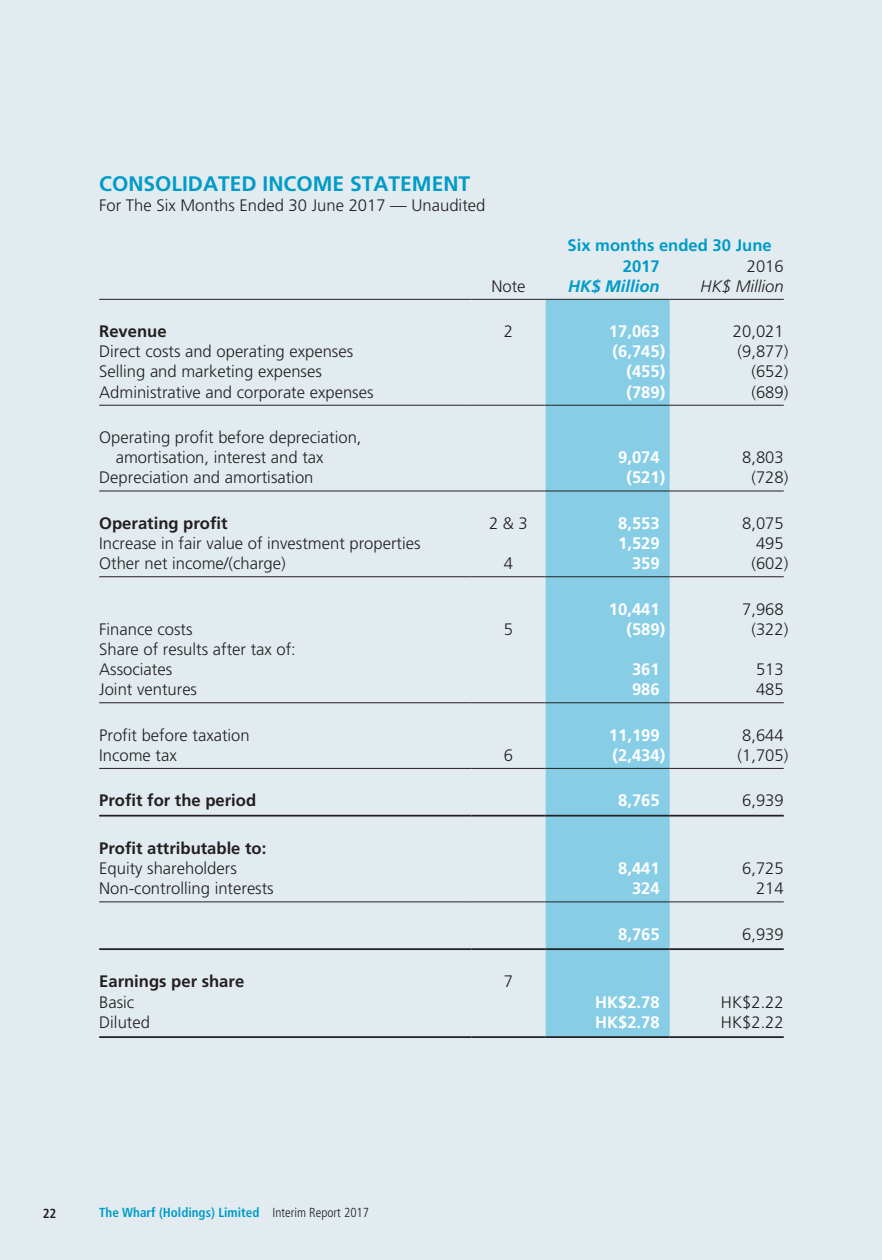
<style>
.page{position:relative;width:882px;height:1260px;background:#e2ecf0}
.page>*{position:absolute;margin:0;border:0;box-sizing:border-box;transform-origin:0 0}
._01_H1{font:700 21px "Frutiger LT Std";color:#009bc8}
._50_Table_txt{font:300 16.62px "Frutiger LT Std";color:#231f20}
._50_Table_txt-2{font:700 16.62px "Frutiger LT Std";color:#fff}
._50_Table_txt-3{font:700 16.62px "Frutiger LT Std";color:#231f20}
._00_txt{font:300 16.62px "Frutiger LT Std";color:#231f20}
._50_Table_txt-4{font:700 16.62px "Frutiger LT Std";color:#009bc8}
._50_Table_txt-5{font:italic 700 16.62px "Frutiger LT Std";color:#009bc8}
._50_Table_txt-6{font:italic 300 16.62px "Frutiger LT Std";color:#231f20}
.t1{font:700 condensed 13.12px "Frutiger LT Std";color:#009bc8}
.t2{font:700 condensed 13.12px "Frutiger LT Std";color:#231f20}
.s1{font-weight:300;color:#231f20}
</style>
<div class="page">
<div style="left:546px;top:300px;width:124px;height:736px;background:#87cde6"></div>
<hr style="left:99px;top:299px;width:372px;height:1px;background:#231f20">
<hr style="left:471px;top:299px;width:75px;height:1px;background:#231f20">
<hr style="left:546px;top:299px;width:124px;height:1px;background:#231f20">
<hr style="left:670px;top:299px;width:114px;height:1px;background:#231f20">
<hr style="left:99px;top:405px;width:372px;height:1px;background:#231f20">
<hr style="left:471px;top:405px;width:75px;height:1px;background:#231f20">
<hr style="left:546px;top:405px;width:124px;height:1px;background:#231f20">
<hr style="left:670px;top:405px;width:114px;height:1px;background:#231f20">
<hr style="left:99px;top:491px;width:372px;height:1px;background:#231f20">
<hr style="left:471px;top:491px;width:75px;height:1px;background:#231f20">
<hr style="left:546px;top:491px;width:124px;height:1px;background:#231f20">
<hr style="left:670px;top:491px;width:114px;height:1px;background:#231f20">
<hr style="left:99px;top:576px;width:372px;height:1px;background:#231f20">
<hr style="left:471px;top:576px;width:75px;height:1px;background:#231f20">
<hr style="left:546px;top:576px;width:124px;height:1px;background:#231f20">
<hr style="left:670px;top:576px;width:114px;height:1px;background:#231f20">
<hr style="left:99px;top:702px;width:372px;height:1px;background:#231f20">
<hr style="left:471px;top:702px;width:75px;height:1px;background:#231f20">
<hr style="left:546px;top:702px;width:124px;height:1px;background:#231f20">
<hr style="left:670px;top:702px;width:114px;height:1px;background:#231f20">
<hr style="left:99px;top:768px;width:372px;height:1px;background:#231f20">
<hr style="left:471px;top:768px;width:75px;height:1px;background:#231f20">
<hr style="left:546px;top:768px;width:124px;height:1px;background:#231f20">
<hr style="left:670px;top:768px;width:114px;height:1px;background:#231f20">
<hr style="left:99px;top:815px;width:372px;height:2px;background:#231f20">
<hr style="left:471px;top:815px;width:75px;height:2px;background:#231f20">
<hr style="left:546px;top:815px;width:124px;height:2px;background:#231f20">
<hr style="left:670px;top:815px;width:114px;height:2px;background:#231f20">
<hr style="left:99px;top:901px;width:372px;height:1px;background:#231f20">
<hr style="left:471px;top:901px;width:75px;height:1px;background:#231f20">
<hr style="left:546px;top:901px;width:124px;height:1px;background:#231f20">
<hr style="left:670px;top:901px;width:114px;height:1px;background:#231f20">
<hr style="left:99px;top:948px;width:372px;height:2px;background:#231f20">
<hr style="left:471px;top:948px;width:75px;height:2px;background:#231f20">
<hr style="left:546px;top:948px;width:124px;height:2px;background:#231f20">
<hr style="left:670px;top:948px;width:114px;height:2px;background:#231f20">
<hr style="left:99px;top:1036px;width:372px;height:2px;background:#231f20">
<hr style="left:471px;top:1036px;width:75px;height:2px;background:#231f20">
<hr style="left:546px;top:1036px;width:124px;height:2px;background:#231f20">
<hr style="left:670px;top:1036px;width:114px;height:2px;background:#231f20">
<p class="_01_H1" style="left:99px;top:171px;width:373px">CONSOLIDATED INCOME STATEMENT</p>
<p class="_00_txt" style="left:99px;top:196px;width:388px">For The Six Months Ended 30 June 2017 — Unaudited</p>
<p class="_50_Table_txt-4" style="left:568px;top:236px;width:206px">Six months ended 30 June</p>
<p class="_50_Table_txt-4" style="left:623px;top:256px;width:38px">2017</p>
<p class="_50_Table_txt" style="left:747px;top:256px;width:38px">2016</p>
<p class="_50_Table_txt" style="left:491px;top:277px;width:36px">Note</p>
<p class="_50_Table_txt-5" style="left:568px;top:276px;width:93px">HK$ Million</p>
<p class="_50_Table_txt-6" style="left:701px;top:276px;width:85px">HK$ Million</p>
<p class="_50_Table_txt-3" style="left:99px;top:322px;width:69px">Revenue</p>
<p class="_50_Table_txt" style="left:504px;top:322px;width:11px">2</p>
<p class="_50_Table_txt-2" style="left:609px;top:322px;width:52px">17,063</p>
<p class="_50_Table_txt" style="left:733px;top:322px;width:52px">20,021</p>
<p class="_50_Table_txt" style="left:99px;top:342px;width:256px">Direct costs and operating expenses</p>
<p class="_50_Table_txt-2" style="left:613px;top:342px;width:54px">(6,745)</p>
<p class="_50_Table_txt" style="left:738px;top:342px;width:52px">(9,877)</p>
<p class="_50_Table_txt" style="left:99px;top:362px;width:224px">Selling and marketing expenses</p>
<p class="_50_Table_txt-2" style="left:626px;top:362px;width:40px">(455)</p>
<p class="_50_Table_txt" style="left:751px;top:362px;width:38px">(652)</p>
<p class="_50_Table_txt" style="left:99px;top:382px;width:276px">Administrative and corporate expenses</p>
<p class="_50_Table_txt-2" style="left:626px;top:382px;width:40px">(789)</p>
<p class="_50_Table_txt" style="left:751px;top:382px;width:38px">(689)</p>
<p class="_50_Table_txt" style="left:99px;top:428px;width:264px">Operating profit before depreciation,</p>
<p class="_50_Table_txt" style="left:116px;top:448px;width:209px">amortisation, interest and tax</p>
<p class="_50_Table_txt-2" style="left:618px;top:448px;width:43px">9,074</p>
<p class="_50_Table_txt" style="left:742px;top:448px;width:43px">8,803</p>
<p class="_50_Table_txt" style="left:99px;top:468px;width:216px">Depreciation and amortisation</p>
<p class="_50_Table_txt-2" style="left:626px;top:468px;width:40px">(521)</p>
<p class="_50_Table_txt" style="left:751px;top:468px;width:38px">(728)</p>
<p class="_50_Table_txt-3" style="left:99px;top:513px;width:130px">Operating profit</p>
<p class="_50_Table_txt" style="left:489px;top:514px;width:40px">2&amp;3</p>
<p class="_50_Table_txt-2" style="left:618px;top:513px;width:43px">8,553</p>
<p class="_50_Table_txt" style="left:742px;top:514px;width:43px">8,075</p>
<p class="_50_Table_txt" style="left:99px;top:534px;width:323px">Increase in fair value of investment properties</p>
<p class="_50_Table_txt-2" style="left:618px;top:533px;width:43px">1,529</p>
<p class="_50_Table_txt" style="left:756px;top:534px;width:29px">495</p>
<p class="_50_Table_txt" style="left:99px;top:554px;width:188px">Other net income/(charge)</p>
<p class="_50_Table_txt" style="left:504px;top:554px;width:11px">4</p>
<p class="_50_Table_txt-2" style="left:632px;top:554px;width:29px">359</p>
<p class="_50_Table_txt" style="left:751px;top:554px;width:38px">(602)</p>
<p class="_50_Table_txt-2" style="left:609px;top:599px;width:52px">10,441</p>
<p class="_50_Table_txt" style="left:742px;top:599px;width:43px">7,968</p>
<p class="_50_Table_txt" style="left:99px;top:620px;width:95px">Finance costs</p>
<p class="_50_Table_txt" style="left:504px;top:620px;width:11px">5</p>
<p class="_50_Table_txt-2" style="left:626px;top:619px;width:40px">(589)</p>
<p class="_50_Table_txt" style="left:751px;top:620px;width:38px">(322)</p>
<p class="_50_Table_txt" style="left:99px;top:640px;width:198px">Share of results after tax of:</p>
<p class="_50_Table_txt" style="left:99px;top:660px;width:74px">Associates</p>
<p class="_50_Table_txt-2" style="left:632px;top:659px;width:29px">361</p>
<p class="_50_Table_txt" style="left:756px;top:660px;width:29px">513</p>
<p class="_50_Table_txt" style="left:99px;top:680px;width:99px">Joint ventures</p>
<p class="_50_Table_txt-2" style="left:632px;top:680px;width:29px">986</p>
<p class="_50_Table_txt" style="left:756px;top:680px;width:29px">485</p>
<p class="_50_Table_txt" style="left:99px;top:725px;width:152px">Profit before taxation</p>
<p class="_50_Table_txt-2" style="left:609px;top:725px;width:52px">11,199</p>
<p class="_50_Table_txt" style="left:742px;top:725px;width:43px">8,644</p>
<p class="_50_Table_txt" style="left:99px;top:746px;width:79px">Income tax</p>
<p class="_50_Table_txt" style="left:504px;top:746px;width:11px">6</p>
<p class="_50_Table_txt-2" style="left:613px;top:745px;width:54px">(2,434)</p>
<p class="_50_Table_txt" style="left:738px;top:746px;width:52px">(1,705)</p>
<p class="_50_Table_txt-3" style="left:99px;top:791px;width:159px">Profit for the period</p>
<p class="_50_Table_txt-2" style="left:618px;top:791px;width:43px">8,765</p>
<p class="_50_Table_txt" style="left:742px;top:791px;width:43px">6,939</p>
<p class="_50_Table_txt-3" style="left:99px;top:838px;width:169px">Profit attributable to:</p>
<p class="_50_Table_txt" style="left:99px;top:859px;width:139px">Equity shareholders</p>
<p class="_50_Table_txt-2" style="left:618px;top:859px;width:43px">8,441</p>
<p class="_50_Table_txt" style="left:742px;top:859px;width:43px">6,725</p>
<p class="_50_Table_txt" style="left:99px;top:879px;width:176px">Non-controlling interests</p>
<p class="_50_Table_txt-2" style="left:632px;top:879px;width:29px">324</p>
<p class="_50_Table_txt" style="left:756px;top:879px;width:29px">214</p>
<p class="_50_Table_txt-2" style="left:618px;top:924px;width:43px">8,765</p>
<p class="_50_Table_txt" style="left:742px;top:925px;width:43px">6,939</p>
<p class="_50_Table_txt-3" style="left:99px;top:972px;width:147px">Earnings per share</p>
<p class="_50_Table_txt" style="left:504px;top:972px;width:11px">7</p>
<p class="_50_Table_txt" style="left:99px;top:992px;width:37px">Basic</p>
<p class="_50_Table_txt-2" style="left:595px;top:992px;width:66px">HK$2.78</p>
<p class="_50_Table_txt" style="left:721px;top:992px;width:64px">HK$2.22</p>
<p class="_50_Table_txt" style="left:99px;top:1013px;width:52px">Diluted</p>
<p class="_50_Table_txt-2" style="left:595px;top:1012px;width:66px">HK$2.78</p>
<p class="_50_Table_txt" style="left:721px;top:1013px;width:64px">HK$2.22</p>
<p class="t2" style="left:43px;top:1206px;width:15px">22</p>
<p class="t1" style="left:99px;top:1205px;width:272px">The Wharf (Holdings) Limited <span class="s1">Interim Report 2017</span></p>
</div>
